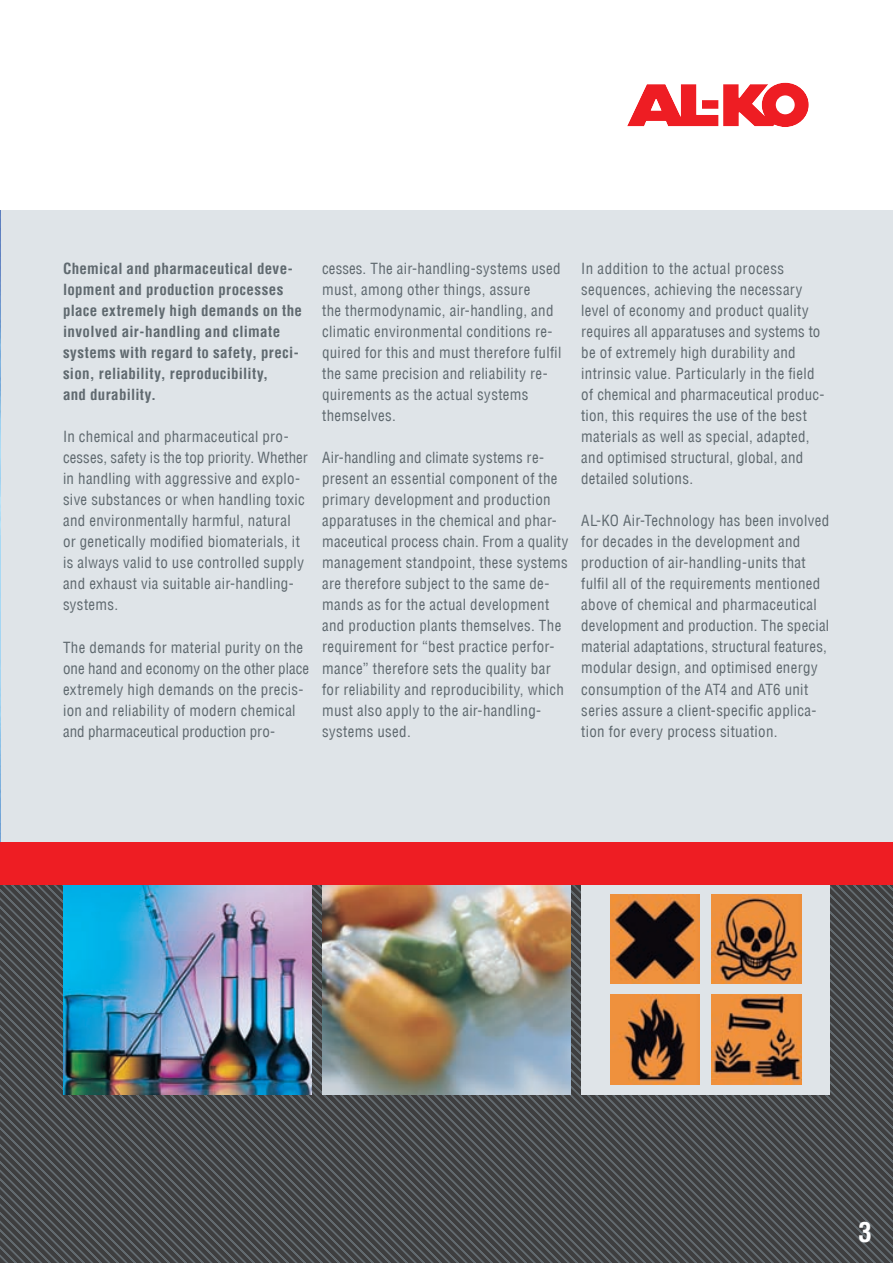
<style>
.page{position:relative;width:893px;height:1263px;background:#fff}
.page>*{position:absolute;margin:0;border:0;box-sizing:border-box;transform-origin:0 0}
.t1{font:700 condensed 27px "Helvetica Com";color:#fff}
.t2{font:condensed 15px/21px "Helvetica Com";letter-spacing:.02em;color:#5f696f}
.t3{font:700 condensed 15px/21px "Helvetica Com";letter-spacing:.02em;color:#5f696f}
</style>
<div class="page">
<svg style="left:627px;top:83px;width:182px;height:44px"></svg>
<div style="left:0;top:210px;width:893px;height:648px;background:#dfe4e8"></div>
<img style="left:0;top:210px;width:1px;height:632px">
<svg style="left:0;top:884px;width:893px;height:379px;background:#4a4c4f"></svg>
<div style="left:581px;top:884px;width:249px;height:210px;background:#dfe4e8"></div>
<img style="left:712px;top:895px;width:89px;height:89px">
<img style="left:712px;top:995px;width:89px;height:89px">
<img style="left:610px;top:895px;width:89px;height:89px">
<img style="left:610px;top:995px;width:89px;height:89px">
<img style="left:63px;top:884px;width:249px;height:210px">
<img style="left:322px;top:884px;width:249px;height:210px">
<div style="left:0;top:842px;width:893px;height:42px;background:#ee1d23"></div>
<p class="t3" style="left:63px;top:260px;width:240px">Chemical and pharmaceutical deve&shy;lopment and production processes place extremely high demands on the involved air-handling and climate systems with regard to safety, preci&shy;sion, reliability, reproducibility,<br>and durability.</p>
<p class="t2" style="left:63px;top:428px;width:246px">In chemical and pharmaceutical pro&shy;cesses, safety is the top priority. Whether in handling with aggressive and explo&shy;sive substances or when handling toxic and environmentally harmful, natural<br>or genetically modified biomaterials, it is always valid to use controlled supply and exhaust via suitable air-handling&shy;systems.</p>
<p class="t2" style="left:63px;top:639px;width:248px">The demands for material purity on the one hand and economy on the other place extremely high demands on the precis&shy;ion and reliability of modern chemical and pharmaceutical production pro-</p>
<p class="t2" style="left:322px;top:260px;width:241px">cesses. The air-handling-systems used must, among other things, assure<br>the thermodynamic, air-handling, and climatic environmental conditions re&shy;quired for this and must therefore fulfil the same precision and reliability re&shy;quirements as the actual systems themselves.</p>
<p class="t2" style="left:322px;top:449px;width:248px">Air-handling and climate systems re&shy;present an essential component of the primary development and production apparatuses in the chemical and phar&shy;maceutical process chain. From a quality management standpoint, these systems are therefore subject to the same de&shy;mands as for the actual development and production plants themselves. The requirement for “best practice perfor&shy;mance” therefore sets the quality bar for reliability and reproducibility, which must also apply to the air-handling&shy;systems used.</p>
<p class="t2" style="left:581px;top:260px;width:245px">In addition to the actual process sequences, achieving the necessary level of economy and product quality requires all apparatuses and systems to be of extremely high durability and intrinsic value. Particularly in the field of chemical and pharmaceutical produc&shy;tion, this requires the use of the best materials as well as special, adapted, and optimised structural, global, and detailed solutions.</p>
<p class="t2" style="left:581px;top:512px;width:249px">AL-KO Air-Technology has been involved for decades in the development and production of air-handling-units that fulfil all of the requirements mentioned above of chemical and pharmaceutical development and production. The special material adaptations, structural features, modular design, and optimised energy consumption of the AT4 and AT6 unit series assure a client-specific applica&shy;tion for every process situation.</p>
<h1 class="t1" style="left:858px;top:1222px;width:15px">3</h1>
</div>
